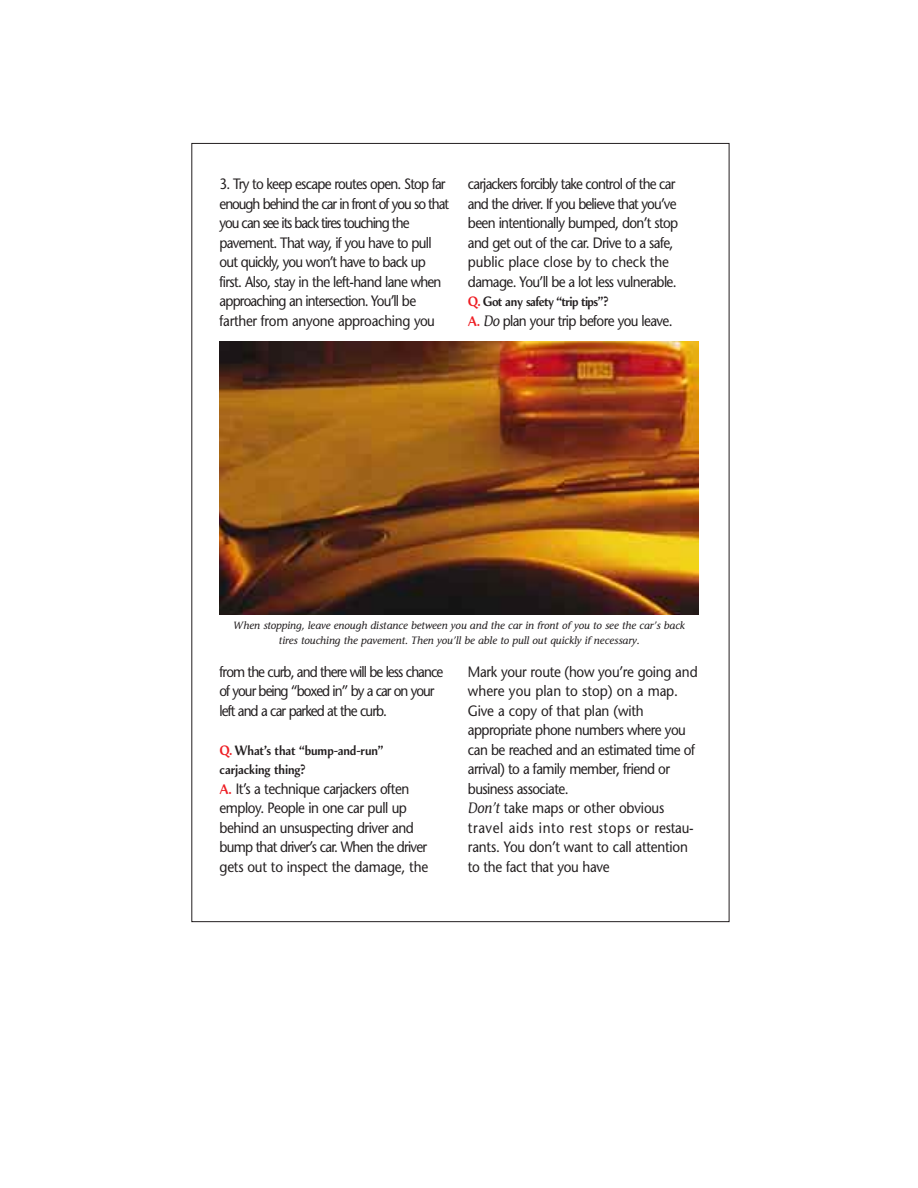
<style>
.page{position:relative;width:918px;height:1188px;background:#fff}
.page>*{position:absolute;margin:0;border:0;box-sizing:border-box;transform-origin:0 0}
.t1{font:15px/19.5px "Stone Sans";letter-spacing:-.045em;color:#231f20;scale:.9 1}
.t2{font:15px/19.5px "Stone Sans";letter-spacing:-.025em;color:#231f20;scale:.9 1}
.t3{font:15px/19.5px "Stone Sans";letter-spacing:-.07em;color:#231f20;scale:.9 1}
.t4{font:15px/19.5px "Shell Sans Bold Table";letter-spacing:-.01em;color:#231f20;scale:.9 1}
.t5{font:15px "Shell Sans Bold Table";letter-spacing:-.045em;color:#231f20;scale:.9 1}
.t6{font:italic 10.5px/15px "Stone Informal";color:#231f20;text-align:center}
.s1{color:#ee1d23}
.s2{font-family:"Shell Sans Bold Table";color:#ee1d23}
.s3{font-family:"Stone Informal";font-style:italic}
</style>
<div class="page">
<img style="left:220px;top:341px;width:479px;height:273px">
<p class="t1" style="left:220px;top:176px;width:257px">3. Try to keep escape routes open. Stop far enough behind the car in front of you so that you can see its back tires touching the pavement. That way, if you have to pull out quickly, you won’t have to back up first. Also, stay in the left-hand lane when approaching an intersection. You’ll be farther from anyone approaching you</p>
<p class="t1" style="left:468px;top:176px;width:235px">carjackers forcibly take control of the car and the driver. If you believe that you’ve been intentionally bumped, don’t stop and get out of the car. Drive to a safe, public place close by to check the damage. You’ll be a lot less vulnerable.</p>
<p class="t5" style="left:468px;top:297px;width:158px"><span class="s1">Q.</span> Got any safety “trip tips”?</p>
<p class="t1" style="left:468px;top:312px;width:229px"><span class="s2">A.</span> <span class="s3">Do</span> plan your trip before you leave.</p>
<p class="t6" style="left:234px;top:619px;width:453px">When stopping, leave enough distance between you and the car in front of you to see the car’s back tires touching the pavement. Then you’ll be able to pull out quickly if necessary.</p>
<p class="t3" style="left:220px;top:663px;width:250px">from the curb, and there will be less chance of your being “boxed in” by a car on your left and a car parked at the curb.</p>
<p class="t4" style="left:220px;top:742px;width:184px"><span class="s1">Q.</span> What’s that “bump-and-run” carjacking thing?</p>
<p class="t1" style="left:220px;top:780px;width:233px"><span class="s2">A.</span> It’s a technique carjackers often employ. People in one car pull up behind an unsuspecting driver and bump that driver’s car. When the driver gets out to inspect the damage, the</p>
<p class="t2" style="left:468px;top:663px;width:257px">Mark your route (how you’re going and where you plan to stop) on a map.<br>Give a copy of that plan (with appropriate phone numbers where you can be reached and an estimated time of arrival) to a family member, friend or business associate.<br><span class="s3">Don’t</span> take maps or other obvious travel aids into rest stops or restau&shy;rants. You don’t want to call attention to the fact that you have</p>
</div>
